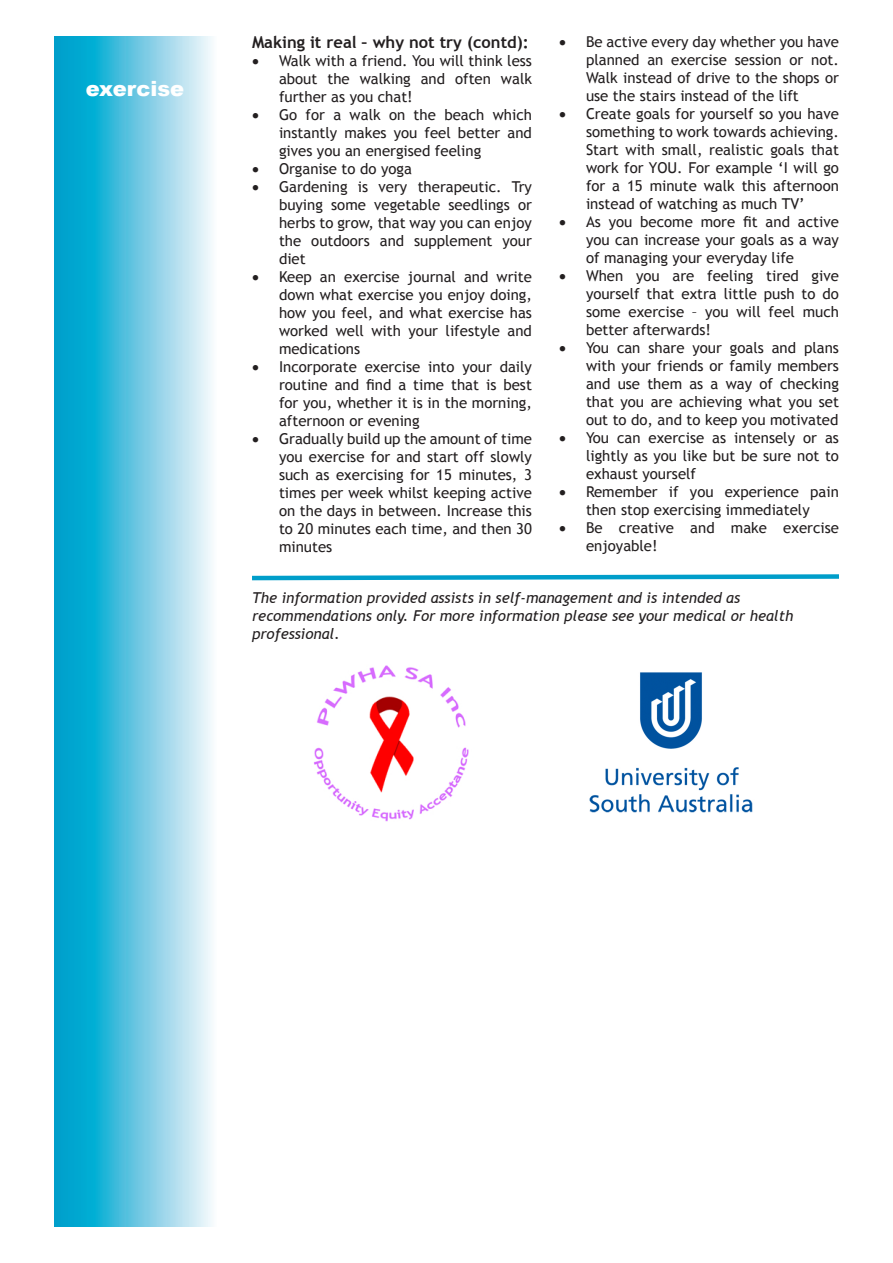
<style>
.page{position:relative;width:893px;height:1263px;background:#fff}
.page>*{position:absolute;margin:0;border:0;box-sizing:border-box;transform-origin:0 0}
.t1{font:900 21px "Arial";color:#fff}
.Heading_5{font:700 16.5px "Trebuchet MS";color:#231f20}
.t2{font:15px/18px "Trebuchet MS";color:#231f20;text-align:justify}
.t3{font:italic 15px/18px "Trebuchet MS";color:#231f20}
</style>
<div class="page">
<svg style="left:54px;top:36px;width:158px;height:1191px;background:#63c6e1"></svg>
<svg style="left:252px;top:574px;width:587px;height:7px"></svg>
<img style="left:314px;top:665px;width:155px;height:157px">
<img style="left:589px;top:672px;width:164px;height:141px">
<p class="t1" style="left:86px;top:73px;width:100px">exercise</p>
<p class="Heading_5" style="left:252px;top:32px;width:278px">Making it real – why not try (contd):</p>
<p class="t2" style="left:279px;top:52px;width:254px;text-indent:-27px">• Walk with a friend. You will think less about the walking and often walk further as you chat!</p>
<p class="t2" style="left:279px;top:106px;width:254px;text-indent:-27px">• Go for a walk on the beach which instantly makes you feel better and gives you an energised feeling</p>
<p class="t2" style="left:252px;top:160px;width:161px">• Organise to do yoga</p>
<p class="t2" style="left:279px;top:178px;width:254px;text-indent:-27px">• Gardening is very therapeutic. Try buying some vegetable seedlings or herbs to grow, that way you can enjoy the outdoors and supplement your diet</p>
<p class="t2" style="left:279px;top:268px;width:254px;text-indent:-27px">• Keep an exercise journal and write down what exercise you enjoy doing, how you feel, and what exercise has worked well with your lifestyle and medications</p>
<p class="t2" style="left:279px;top:358px;width:254px;text-indent:-27px">• Incorporate exercise into your daily routine and find a time that is best for you, whether it is in the morning, afternoon or evening</p>
<p class="t2" style="left:279px;top:430px;width:254px;text-indent:-27px">• Gradually build up the amount of time you exercise for and start off slowly such as exercising for 15 minutes, 3 times per week whilst keeping active on the days in between. Increase this to 20 minutes each time, and then 30 minutes</p>
<p class="t2" style="left:586px;top:33px;width:254px;text-indent:-27px">• Be active every day whether you have planned an exercise session or not.<br>Walk instead of drive to the shops or use the stairs instead of the lift</p>
<p class="t2" style="left:586px;top:105px;width:254px;text-indent:-27px">• Create goals for yourself so you have something to work towards achieving.<br>Start with small, realistic goals that work for YOU. For example ‘I will go for a 15 minute walk this afternoon instead of watching as much TV’</p>
<p class="t2" style="left:586px;top:213px;width:254px;text-indent:-27px">• As you become more fit and active you can increase your goals as a way of managing your everyday life</p>
<p class="t2" style="left:586px;top:267px;width:254px;text-indent:-27px">• When you are feeling tired give yourself that extra little push to do some exercise – you will feel much better afterwards!</p>
<p class="t2" style="left:586px;top:339px;width:254px;text-indent:-27px">• You can share your goals and plans with your friends or family members and use them as a way of checking that you are achieving what you set out to do, and to keep you motivated</p>
<p class="t2" style="left:586px;top:429px;width:254px;text-indent:-27px">• You can exercise as intensely or as lightly as you like but be sure not to exhaust yourself</p>
<p class="t2" style="left:559px;top:483px;width:281px;text-align:center">• Remember if you experience pain then stop exercising immediately</p>
<p class="t2" style="left:586px;top:519px;width:254px;text-indent:-27px">• Be creative and make exercise enjoyable!</p>
<p class="t3" style="left:252px;top:589px;width:543px">The information provided assists in self-management and is intended as recommendations only. For more information please see your medical or health professional.</p>
</div>
